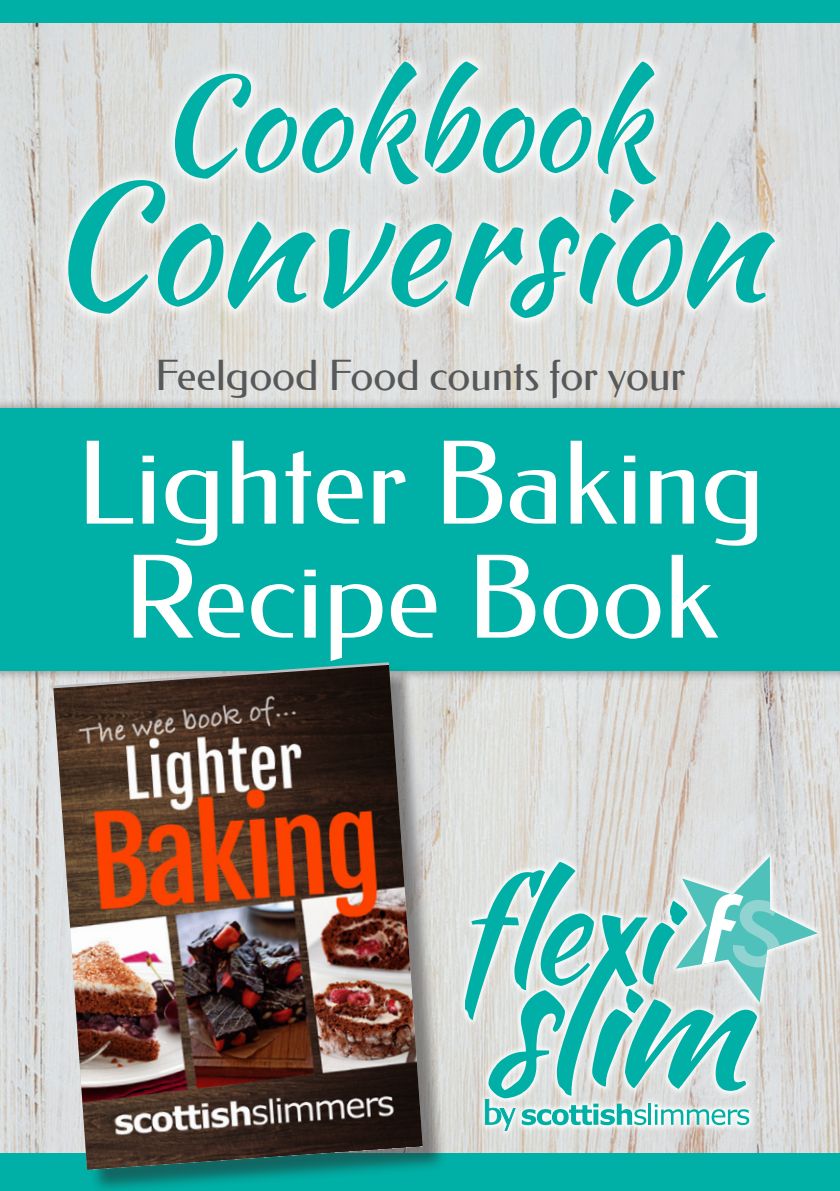
<style>
.page{position:relative;width:840px;height:1191px;background:#fff}
.page>*{position:absolute;margin:0;border:0;box-sizing:border-box;transform-origin:0 0}
.t1{font:163.6px "Kaushan Script";color:#00afa5}
.t2{font:128.6px "Kaushan Script";color:#00afa5}
.t3{font:114px/114px "Federo";color:#fff;text-align:center}
.t4{font:42px "Federo";color:#57585a}
</style>
<div class="page">
<img style="left:0;top:23px;width:839px;height:1130px">
<svg style="left:55px;top:48px;width:731px;height:283px"></svg>
<div style="left:0;top:1153px;width:839px;height:38px;background:#00afa5"></div>
<div style="left:0;top:0;width:839px;height:23px;background:#00afa5"></div>
<div style="left:0;top:397px;width:839px;height:284px;background:#231f20;opacity:.5"></div>
<div style="left:0;top:408px;width:839px;height:262px;background:#00afa5"></div>
<svg style="left:458px;top:849px;width:366px;height:289px;background:#dad9d7"></svg>
<svg style="left:521px;top:1103px;width:227px;height:36px"></svg>
<svg style="left:484px;top:1098px;width:31px;height:33px"></svg>
<svg style="left:488px;top:1020px;width:268px;height:78px;background:#7eccc7"></svg>
<svg style="left:465px;top:856px;width:352px;height:164px;background:#a1d2ce"></svg>
<div style="left:57px;top:666px;width:389px;height:525px;background:#231f20;opacity:.5"></div>
<img style="left:53px;top:665px;width:369px;height:504px">
<p class="t2" style="left:156px;top:29px;width:496px">Cookbook</p>
<p class="t1" style="left:45px;top:124px;width:719px">Conversion</p>
<p class="t4" style="left:155px;top:351px;width:531px">Feelgood Food counts for your</p>
<p class="t3" style="left:76px;top:429px;width:689px">Lighter Baking<br>Recipe Book</p>
</div>
